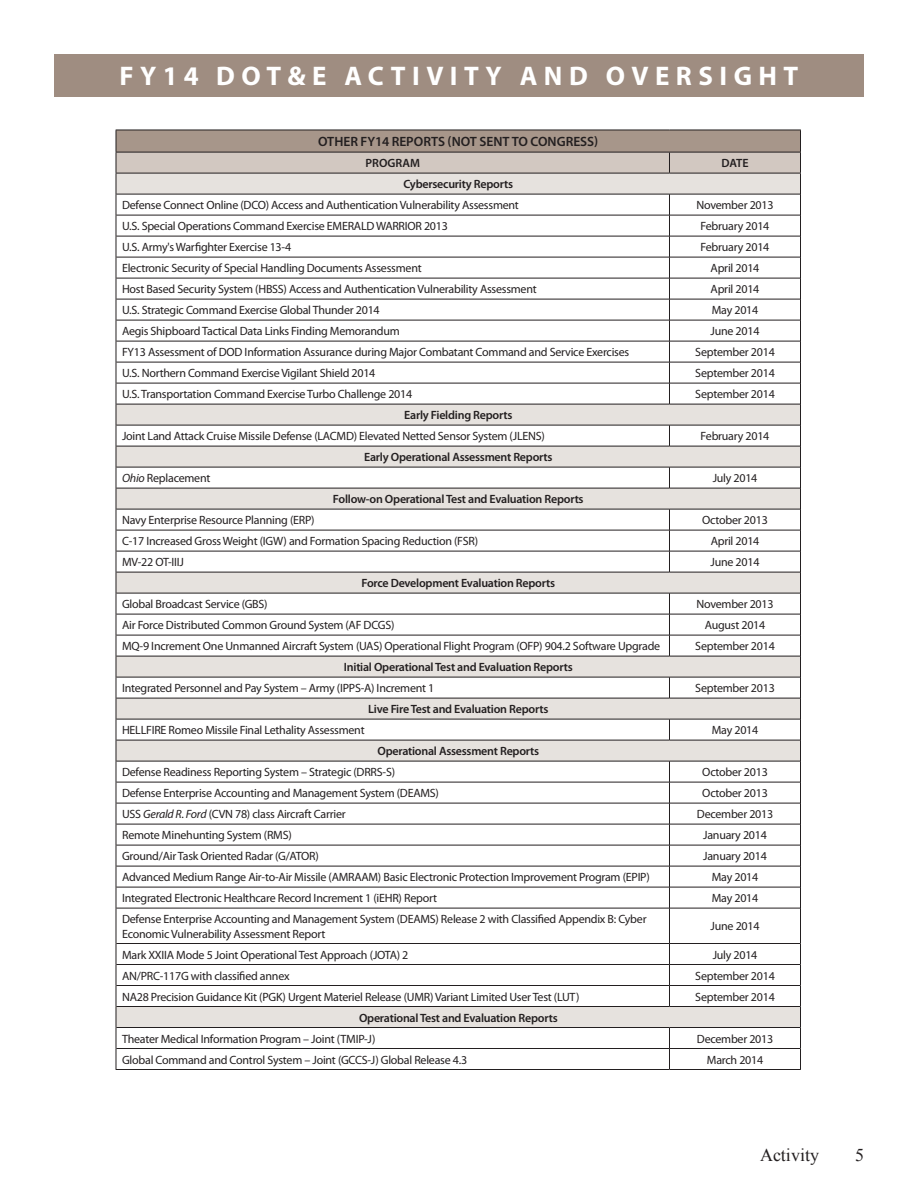
<style>
.page{position:relative;width:918px;height:1188px;background:#fff}
.page>*{position:absolute;margin:0;border:0;box-sizing:border-box;transform-origin:0 0}
.t1{font:700 27px "Myriad Pro";letter-spacing:.24em;color:#fff}
.t2{font:18px "Times New Roman";color:#231f20}
.t3{font:600 13.5px "Myriad Pro";color:#231f20}
.t4{font:12px/14.4px "Myriad Pro";letter-spacing:-.02em;color:#231f20}
.t5{font:600 12px "Myriad Pro";letter-spacing:-.02em;color:#231f20}
.t6{font:600 12px "Myriad Pro";color:#231f20}
.s1{font-style:italic}
</style>
<div class="page">
<div style="left:54px;top:54px;width:810px;height:43px;background:#9f8d81"></div>
<div style="left:117px;top:1007px;width:683px;height:20px;background:#e6e2de"></div>
<hr style="left:116px;top:1069px;width:553px;height:1px;background:#231f20">
<hr style="left:669px;top:1069px;width:132px;height:1px;background:#231f20">
<hr style="left:116px;top:908px;width:1px;height:36px;background:#231f20">
<hr style="left:800px;top:908px;width:1px;height:36px;background:#231f20">
<svg style="left:116px;top:944px;width:1px;height:125px"></svg>
<svg style="left:800px;top:944px;width:1px;height:125px"></svg>
<svg style="left:116px;top:130px;width:685px;height:778px"></svg>
<hr style="left:116px;top:908px;width:553px;height:1px;background:#231f20">
<hr style="left:669px;top:908px;width:131px;height:1px;background:#231f20">
<hr style="left:669px;top:908px;width:1px;height:35px;background:#231f20">
<hr style="left:116px;top:943px;width:553px;height:1px;background:#231f20">
<hr style="left:669px;top:943px;width:131px;height:1px;background:#231f20">
<hr style="left:116px;top:964px;width:553px;height:1px;background:#231f20">
<hr style="left:669px;top:964px;width:131px;height:1px;background:#231f20">
<hr style="left:116px;top:985px;width:553px;height:1px;background:#231f20">
<hr style="left:669px;top:985px;width:131px;height:1px;background:#231f20">
<svg style="left:669px;top:944px;width:1px;height:62px"></svg>
<hr style="left:116px;top:1006px;width:553px;height:1px;background:#231f20">
<hr style="left:669px;top:1006px;width:131px;height:1px;background:#231f20">
<hr style="left:116px;top:1027px;width:553px;height:1px;background:#231f20">
<hr style="left:669px;top:1027px;width:131px;height:1px;background:#231f20">
<hr style="left:116px;top:1048px;width:553px;height:1px;background:#231f20">
<hr style="left:669px;top:1048px;width:131px;height:1px;background:#231f20">
<svg style="left:669px;top:1028px;width:1px;height:41px"></svg>
<h1 class="t1" style="left:120px;top:59px;width:365px">FY14 DOT&amp;E ACTIVITY</h1>
<h1 class="t1" style="left:520px;top:59px;width:279px">AND OVERSIGHT</h1>
<p class="t3" style="left:318px;top:133px;width:282px">Other FY14 Reports (Not Sent to Congress)</p>
<p class="t6" style="left:366px;top:155px;width:56px">Program</p>
<p class="t5" style="left:721px;top:155px;width:29px">Date</p>
<p class="t5" style="left:403px;top:176px;width:111px">Cybersecurity Reports</p>
<p class="t4" style="left:122px;top:198px;width:398px">Defense Connect Online (DCO) Access and Authentication Vulnerability Assessment</p>
<p class="t4" style="left:696px;top:198px;width:79px">November 2013</p>
<p class="t4" style="left:122px;top:219px;width:327px">U.S. Special Operations Command Exercise EMERALD WARRIOR 2013</p>
<p class="t4" style="left:701px;top:219px;width:70px">February 2014</p>
<p class="t4" style="left:122px;top:240px;width:171px">U.S. Army's Warfighter Exercise 13-4</p>
<p class="t4" style="left:701px;top:240px;width:70px">February 2014</p>
<p class="t4" style="left:122px;top:261px;width:301px">Electronic Security of Special Handling Documents Assessment</p>
<p class="t4" style="left:711px;top:261px;width:50px">April 2014</p>
<p class="t4" style="left:122px;top:282px;width:416px">Host Based Security System (HBSS) Access and Authentication Vulnerability Assessment</p>
<p class="t4" style="left:711px;top:282px;width:50px">April 2014</p>
<p class="t4" style="left:122px;top:303px;width:259px">U.S. Strategic Command Exercise Global Thunder 2014</p>
<p class="t4" style="left:712px;top:303px;width:48px">May 2014</p>
<p class="t4" style="left:122px;top:324px;width:279px">Aegis ShipboardTactical Data Links Finding Memorandum</p>
<p class="t4" style="left:711px;top:324px;width:50px">June 2014</p>
<p class="t4" style="left:122px;top:345px;width:509px">FY13 Assessment of DOD Information Assurance during Major Combatant Command and Service Exercises</p>
<p class="t4" style="left:695px;top:345px;width:81px">September 2014</p>
<p class="t4" style="left:122px;top:366px;width:255px">U.S. Northern Command Exercise Vigilant Shield 2014</p>
<p class="t4" style="left:695px;top:366px;width:81px">September 2014</p>
<p class="t4" style="left:122px;top:387px;width:292px">U.S. Transportation Command Exercise Turbo Challenge 2014</p>
<p class="t4" style="left:695px;top:387px;width:81px">September 2014</p>
<p class="t5" style="left:404px;top:407px;width:110px">Early Fielding Reports</p>
<p class="t4" style="left:122px;top:429px;width:424px">Joint Land Attack Cruise Missile Defense (LACMD) Elevated Netted Sensor System (JLENS)</p>
<p class="t4" style="left:701px;top:429px;width:70px">February 2014</p>
<p class="t5" style="left:364px;top:449px;width:190px">Early Operational Assessment Reports</p>
<p class="t4" style="left:122px;top:471px;width:90px"><span class="s1">Ohio</span> Replacement</p>
<p class="t4" style="left:713px;top:471px;width:46px">July 2014</p>
<p class="t5" style="left:333px;top:491px;width:252px">Follow-on Operational Test and Evaluation Reports</p>
<p class="t4" style="left:122px;top:513px;width:194px">Navy Enterprise Resource Planning (ERP)</p>
<p class="t4" style="left:702px;top:513px;width:67px">October 2013</p>
<p class="t4" style="left:122px;top:534px;width:358px">C-17 Increased Gross Weight (IGW) and Formation Spacing Reduction (FSR)</p>
<p class="t4" style="left:711px;top:534px;width:50px">April 2014</p>
<p class="t4" style="left:122px;top:555px;width:63px">MV-22 OT-IIIJ</p>
<p class="t4" style="left:711px;top:555px;width:50px">June 2014</p>
<p class="t5" style="left:362px;top:575px;width:195px">Force Development Evaluation Reports</p>
<p class="t4" style="left:122px;top:597px;width:147px">Global Broadcast Service (GBS)</p>
<p class="t4" style="left:697px;top:597px;width:79px">November 2013</p>
<p class="t4" style="left:122px;top:618px;width:274px">Air Force Distributed Common Ground System (AF DCGS)</p>
<p class="t4" style="left:705px;top:618px;width:62px">August 2014</p>
<p class="t4" style="left:122px;top:639px;width:540px">MQ-9 Increment One Unmanned Aircraft System (UAS) Operational Flight Program (OFP) 904.2 Software Upgrade</p>
<p class="t4" style="left:695px;top:639px;width:81px">September 2014</p>
<p class="t5" style="left:344px;top:659px;width:230px">Initial Operational Test and Evaluation Reports</p>
<p class="t4" style="left:122px;top:681px;width:314px">Integrated Personnel and Pay System – Army (IPPS-A) Increment 1</p>
<p class="t4" style="left:695px;top:681px;width:81px">September 2013</p>
<p class="t5" style="left:368px;top:701px;width:182px">Live Fire Test and Evaluation Reports</p>
<p class="t4" style="left:122px;top:723px;width:244px">HELLFIRE Romeo Missile Final Lethality Assessment</p>
<p class="t4" style="left:712px;top:723px;width:48px">May 2014</p>
<p class="t5" style="left:377px;top:743px;width:163px">Operational Assessment Reports</p>
<p class="t4" style="left:122px;top:765px;width:275px">Defense Readiness Reporting System – Strategic (DRRS-S)</p>
<p class="t4" style="left:702px;top:765px;width:67px">October 2013</p>
<p class="t4" style="left:122px;top:786px;width:318px">Defense Enterprise Accounting and Management System (DEAMS)</p>
<p class="t4" style="left:702px;top:786px;width:67px">October 2013</p>
<p class="t4" style="left:122px;top:807px;width:225px">USS <span class="s1">Gerald R. Ford</span> (CVN 78) class Aircraft Carrier</p>
<p class="t4" style="left:697px;top:807px;width:78px">December 2013</p>
<p class="t4" style="left:122px;top:828px;width:171px">Remote Minehunting System (RMS)</p>
<p class="t4" style="left:703px;top:828px;width:65px">January 2014</p>
<p class="t4" style="left:122px;top:849px;width:198px">Ground/Air Task Oriented Radar (G/ATOR)</p>
<p class="t4" style="left:703px;top:849px;width:65px">January 2014</p>
<p class="t4" style="left:122px;top:870px;width:529px">Advanced Medium Range Air-to-Air Missile (AMRAAM) Basic Electronic Protection Improvement Program (EPIP)</p>
<p class="t4" style="left:712px;top:870px;width:48px">May 2014</p>
<p class="t4" style="left:122px;top:891px;width:316px">Integrated Electronic Healthcare Record Increment 1 (iEHR) Report</p>
<p class="t4" style="left:712px;top:891px;width:48px">May 2014</p>
<p class="t4" style="left:122px;top:912px;width:526px">Defense Enterprise Accounting and Management System (DEAMS) Release 2 with Classified Appendix B: Cyber<br>Economic Vulnerability Assessment Report</p>
<p class="t4" style="left:711px;top:919px;width:50px">June 2014</p>
<p class="t4" style="left:122px;top:947px;width:288px">Mark XXIIA Mode 5 Joint Operational Test Approach (JOTA) 2</p>
<p class="t4" style="left:713px;top:947px;width:46px">July 2014</p>
<p class="t4" style="left:122px;top:968px;width:169px">AN/PRC-117G with classified annex</p>
<p class="t4" style="left:695px;top:968px;width:81px">September 2014</p>
<p class="t4" style="left:122px;top:989px;width:459px">NA28 Precision Guidance Kit (PGK) Urgent Materiel Release (UMR) Variant Limited User Test (LUT)</p>
<p class="t4" style="left:695px;top:989px;width:81px">September 2014</p>
<p class="t5" style="left:359px;top:1010px;width:200px">Operational Test and Evaluation Reports</p>
<p class="t4" style="left:122px;top:1031px;width:255px">Theater Medical Information Program – Joint (TMIP-J)</p>
<p class="t4" style="left:697px;top:1031px;width:78px">December 2013</p>
<p class="t4" style="left:122px;top:1052px;width:347px">Global Command and Control System – Joint (GCCS-J) Global Release 4.3</p>
<p class="t4" style="left:707px;top:1052px;width:58px">March 2014</p>
<h2 class="t2" style="left:760px;top:1143px;width:61px">Activity</h2>
<h2 class="t2" style="left:855px;top:1143px;width:10px">5</h2>
</div>
